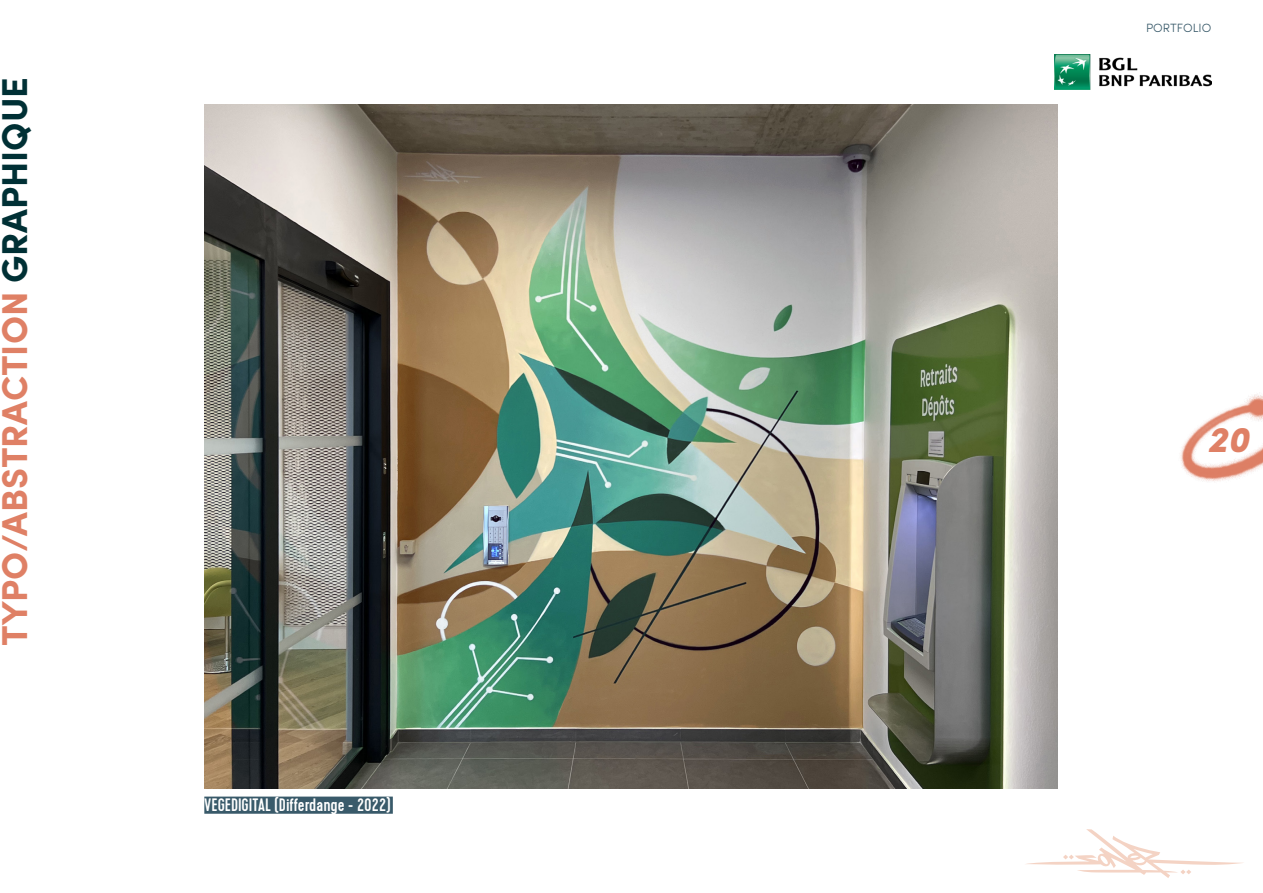
<style>
.page{position:relative;width:1263px;height:893px;background:#fff}
.page>*{position:absolute;margin:0;border:0;box-sizing:border-box;transform-origin:0 0}
.t1{font:700 36px "Sofia Pro";color:#df8065}
.t2{font:italic 900 36px "Sofia Pro";color:#df8065}
.t3{font:500 18px "Cervo";color:#fff}
.t4{font:300 12px "Sofia Pro";color:#395a6a}
.s1{color:#003035}
</style>
<div class="page">
<img style="left:204px;top:104px;width:853px;height:685px">
<div style="left:204px;top:797px;width:189px;height:17px;background:#395a6a"></div>
<img style="left:1054px;top:54px;width:157px;height:36px">
<svg style="left:1026px;top:829px;width:217px;height:49px"></svg>
<img style="left:1180px;top:394px;width:83px;height:88px">
<p class="t1" style="left:-13px;top:646px;width:570px;rotate:-90deg">TYPO/ABSTRACTION <span class="s1">GRAPHIQUE</span></p>
<p class="t3" style="left:204px;top:794px;width:188px">VEGEDIGITAL (Differdange - 2022)</p>
<p class="t4" style="left:1146px;top:18px;width:67px">PORTFOLIO</p>
<h1 class="t2" style="left:1207px;top:411px;width:44px">20</h1>
</div>
